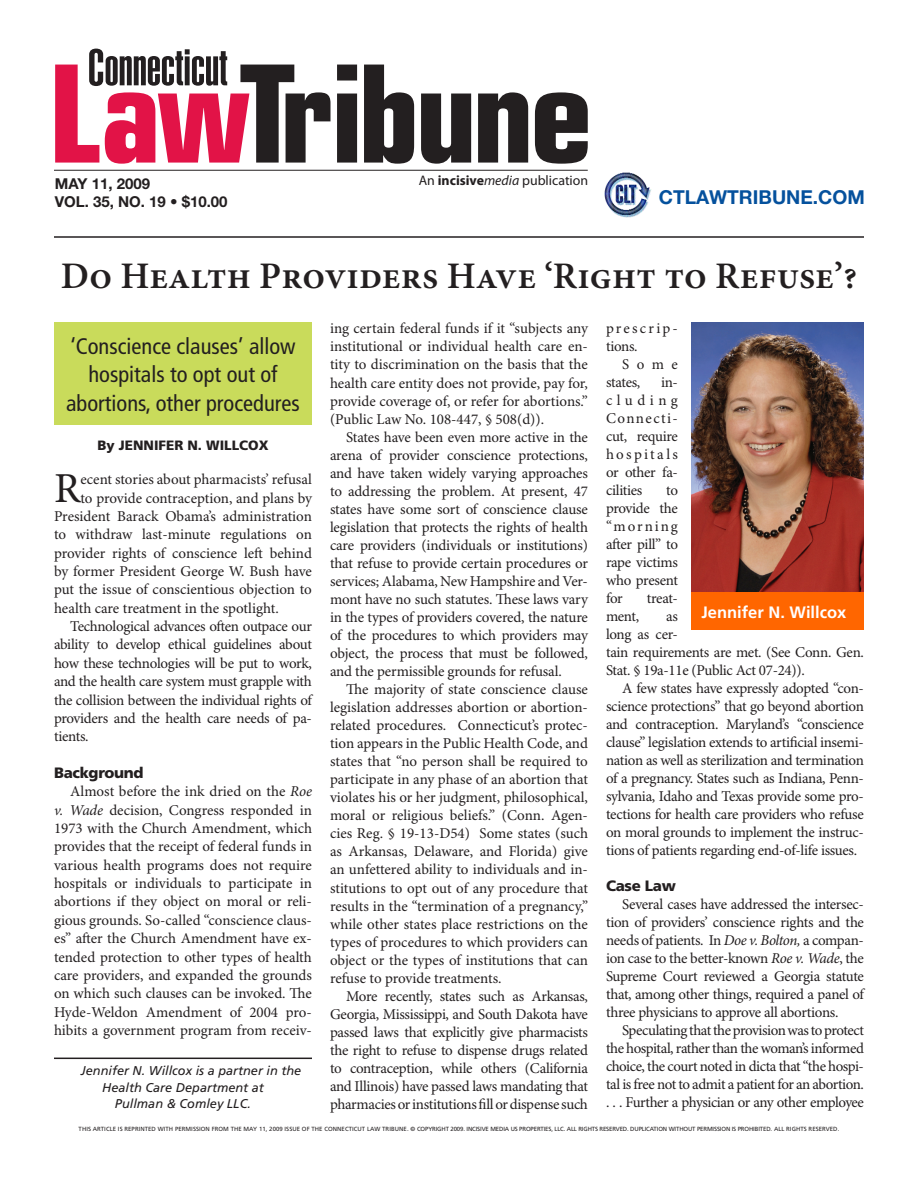
<style>
.page{position:relative;width:918px;height:1188px;background:#fff}
.page>*{position:absolute;margin:0;border:0;box-sizing:border-box;transform-origin:0 0}
.t1{font:900 extra-condensed 50.7px "Helvetica";color:#231f20}
.DROPCAP_1st_paragrap{font:42.75px "Minion Pro";color:#231f20}
.HEAD_Supplement_mini{font:600 37.5px "Minion Pro";color:#231f20}
.DECK_Supplement{font:condensed 22.5px/28.5px "Frutiger LT Std";color:#231f20;text-align:center}
.t2{font:700 19.2px "Helvetica Neue LT Std";color:#05519d}
.CAPTION_photo{font:700 16.5px "Frutiger LT Std";color:#fff}
.TEXT_Body_text{font:15px/18px "Minion Pro";letter-spacing:-.02em;color:#231f20;text-align:justify}
.DROPCAP_1st_paragrap-2{font:15px "Minion Pro";color:#231f20}
.t3{font:700 15px "Helvetica Neue LT Std";color:#231f20}
.SUBHEAD_Callout{font:900 15px "Frutiger LT Std";letter-spacing:-.02em;color:#231f20}
.TEXT_Body_text-2{font:15px/18px "Minion Pro";letter-spacing:.135em;color:#231f20}
.t4{font:13.8px "Myriad Pro";color:#231f20}
.BYLINE_Supplement{font:900 13.5px "Frutiger LT Std";color:#231f20}
.BIO_author_bio{font:italic 12.75px "Frutiger LT Std";color:#231f20}
.t5{font:6px "Frutiger LT Std";letter-spacing:-.02em;color:#231f20}
.s1{font-weight:700}
.s2{font-style:italic}
</style>
<div class="page">
<svg style="left:55px;top:65px;width:44px;height:98px"></svg>
<svg style="left:105px;top:65px;width:226px;height:99px"></svg>
<svg style="left:337px;top:65px;width:20px;height:98px;background:#413e3f"></svg>
<svg style="left:364px;top:65px;width:50px;height:99px"></svg>
<svg style="left:421px;top:94px;width:50px;height:70px"></svg>
<svg style="left:478px;top:92px;width:50px;height:71px"></svg>
<svg style="left:535px;top:92px;width:53px;height:72px"></svg>
<hr style="left:54px;top:170px;width:534px;height:1px;background:#231f20">
<img style="left:604px;top:172px;width:48px;height:46px">
<div style="left:54px;top:322px;width:258px;height:103px;background:#c9db5b"></div>
<hr style="left:54px;top:236px;width:810px;height:2px;background:#231f20">
<img style="left:691px;top:322px;width:173px;height:270px">
<div style="left:691px;top:592px;width:173px;height:38px;background:#f60"></div>
<hr style="left:54px;top:1058px;width:258px;height:1px;background:#231f20">
<p class="t1" style="left:88px;top:38px;width:141px">Connecticut</p>
<p class="t3" style="left:55px;top:175px;width:97px">MAY 11, 2009</p>
<p class="t4" style="left:419px;top:172px;width:171px">An <span class="s1">incisive</span><span class="s2">media</span> publication</p>
<p class="t3" style="left:55px;top:193px;width:174px">VOL. 35, NO. 19 • $10.00</p>
<p class="t2" style="left:659px;top:185px;width:207px">CTLAWTRIBUNE.COM</p>
<p class="HEAD_Supplement_mini" style="left:61px;top:254px;width:798px">Do Health Providers Have ‘Right to Refuse’?</p>
<p class="TEXT_Body_text" style="left:330px;top:320px;width:260px">ing certain federal funds if it “subjects any institutional or individual health care en&shy;tity to discrimination on the basis that the health care entity does not provide, pay for, provide coverage of, or refer for abortions.” (Public Law No. 108-447, § 508(d)).</p>
<p class="TEXT_Body_text" style="left:330px;top:428px;width:260px;text-indent:16px">States have been even more active in the arena of provider conscience protections, and have taken widely varying approaches to addressing the problem. At present, 47 states have some sort of conscience clause legislation that protects the rights of health care providers (individuals or institutions) that refuse to provide certain procedures or services; Alabama, New Hampshire and Ver&shy;mont have no such statutes. These laws vary in the types of providers covered, the nature of the procedures to which providers may object, the process that must be followed, and the permissible grounds for refusal.</p>
<p class="TEXT_Body_text" style="left:330px;top:681px;width:260px;text-indent:16px">The majority of state conscience clause legislation addresses abortion or abortion&shy;related procedures. Connecticut’s protec&shy;tion appears in the Public Health Code, and states that “no person shall be required to participate in any phase of an abortion that violates his or her judgment, philosophical, moral or religious beliefs.” (Conn. Agen&shy;cies Reg. § 19-13-D54) Some states (such as Arkansas, Delaware, and Florida) give an unfettered ability to individuals and in&shy;stitutions to opt out of any procedure that results in the “termination of a pregnancy,” while other states place restrictions on the types of procedures to which providers can object or the types of institutions that can refuse to provide treatments.</p>
<p class="TEXT_Body_text" style="left:330px;top:988px;width:260px;text-indent:16px">More recently, states such as Arkansas, Georgia, Mississippi, and South Dakota have passed laws that explicitly give pharmacists the right to refuse to dispense drugs related to contraception, while others (California and Illinois) have passed laws mandating that pharmacies or institutions fill or dispense such</p>
<p class="TEXT_Body_text-2" style="left:606px;top:320px;width:73px">prescrip&shy;tions.</p>
<p class="TEXT_Body_text" style="left:606px;top:356px;width:73px;text-indent:16px">Some states,</p>
<p class="DECK_Supplement" style="left:66px;top:332px;width:235px">‘Conscience clauses’ allow hospitals to opt out of abortions, other procedures</p>
<p class="TEXT_Body_text" style="left:606px;top:374px;width:73px;text-indent:55px">in&shy;cluding Connecti&shy;cut, require hospitals or other fa&shy;cilities</p>
<p class="BYLINE_Supplement" style="left:97px;top:437px;width:173px">By JENNIFER N. WILLCOX</p>
<p class="DROPCAP_1st_paragrap" style="left:54px;top:463px;width:28px">R</p>
<p class="DROPCAP_1st_paragrap-2" style="left:81px;top:470px;width:233px">ecent stories about pharmacists’ refusal</p>
<p class="TEXT_Body_text" style="left:606px;top:482px;width:74px;text-indent:60px">to provide the “morning after pill” to rape victims who present for</p>
<p class="DROPCAP_1st_paragrap-2" style="left:81px;top:489px;width:233px">to provide contraception, and plans by</p>
<p class="DROPCAP_1st_paragrap-2" style="left:54px;top:507px;width:260px">President Barack Obama’s administration</p>
<p class="DROPCAP_1st_paragrap-2" style="left:54px;top:526px;width:259px">to withdraw last-minute regulations on</p>
<p class="DROPCAP_1st_paragrap-2" style="left:54px;top:544px;width:259px">provider rights of conscience left behind</p>
<p class="DROPCAP_1st_paragrap-2" style="left:54px;top:562px;width:259px">by former President George W. Bush have</p>
<p class="DROPCAP_1st_paragrap-2" style="left:54px;top:581px;width:259px">put the issue of conscientious objection to</p>
<p class="DROPCAP_1st_paragrap-2" style="left:54px;top:599px;width:226px">health care treatment in the spotlight.</p>
<p class="TEXT_Body_text" style="left:54px;top:618px;width:260px;text-indent:16px">Technological advances often outpace our ability to develop ethical guidelines about how these technologies will be put to work, and the health care system must grapple with the collision between the individual rights of providers and the health care needs of pa&shy;tients.</p>
<p class="SUBHEAD_Callout" style="left:54px;top:764px;width:91px">Background</p>
<p class="TEXT_Body_text" style="left:54px;top:783px;width:260px;text-indent:16px">Almost before the ink dried on the <span class="s2">Roe v. Wade</span> decision, Congress responded in 1973 with the Church Amendment, which provides that the receipt of federal funds in various health programs does not require hospitals or individuals to participate in abortions if they object on moral or reli&shy;gious grounds. So-called “conscience claus&shy;es” after the Church Amendment have ex&shy;tended protection to other types of health care providers, and expanded the grounds on which such clauses can be invoked. The Hyde-Weldon Amendment of 2004 pro&shy;hibits a government program from receiv-</p>
<p class="TEXT_Body_text" style="left:647px;top:590px;width:33px">treat-</p>
<p class="CAPTION_photo" style="left:701px;top:603px;width:146px">Jennifer N. Willcox</p>
<p class="TEXT_Body_text" style="left:606px;top:608px;width:35px">ment,</p>
<p class="TEXT_Body_text" style="left:606px;top:608px;width:259px;text-align:left;text-indent:60px">as<br>long as cer-<br>tain requirements are met. (See Conn. Gen.<br>Stat. § 19a-11e (Public Act 07-24)).</p>
<p class="TEXT_Body_text" style="left:606px;top:680px;width:260px;text-indent:16px">A few states have expressly adopted “con&shy;science protections” that go beyond abortion and contraception. Maryland’s “conscience clause” legislation extends to artificial insemi&shy;nation as well as sterilization and termination of a pregnancy. States such as Indiana, Penn&shy;sylvania, Idaho and Texas provide some pro&shy;tections for health care providers who refuse on moral grounds to implement the instruc&shy;tions of patients regarding end-of-life issues.</p>
<p class="SUBHEAD_Callout" style="left:606px;top:877px;width:71px">Case Law</p>
<p class="TEXT_Body_text" style="left:606px;top:896px;width:260px;text-indent:16px">Several cases have addressed the intersec&shy;tion of providers’ conscience rights and the needs of patients. In <span class="s2">Doe v. Bolton,</span> a compan&shy;ion case to the better-known <span class="s2">Roe v. Wade</span>, the Supreme Court reviewed a Georgia statute that, among other things, required a panel of three physicians to approve all abortions.</p>
<p class="TEXT_Body_text" style="left:606px;top:1022px;width:260px;text-indent:16px">Speculating that the provision was to protect the hospital, rather than the woman’s informed choice, the court noted in dicta that “the hospi&shy;tal is free not to admit a patient for an abortion. . . . Further a physician or any other employee</p>
<p class="t5" style="left:79px;top:1125px;width:762px">THIS ARTICLE IS REPRINTED WITH PERMISSION FROM THE MAY 11, 2009 ISSUE OF THE CONNECTICUT LAW TRIBUNE. © COPYRIGHT 2009. INCISIVE MEDIA US PROPERTIES, LLC. ALL RIGHTS RESERVED. DUPLICATION WITHOUT PERMISSION IS PROHIBITED. ALL RIGHTS RESERVED.</p>
<p class="BIO_author_bio" style="left:81px;top:1063px;width:222px">Jennifer N. Willcox is a partner in the</p>
<p class="BIO_author_bio" style="left:102px;top:1080px;width:163px">Health Care Department at</p>
<p class="BIO_author_bio" style="left:115px;top:1096px;width:138px">Pullman &amp; Comley LLC.</p>
</div>
